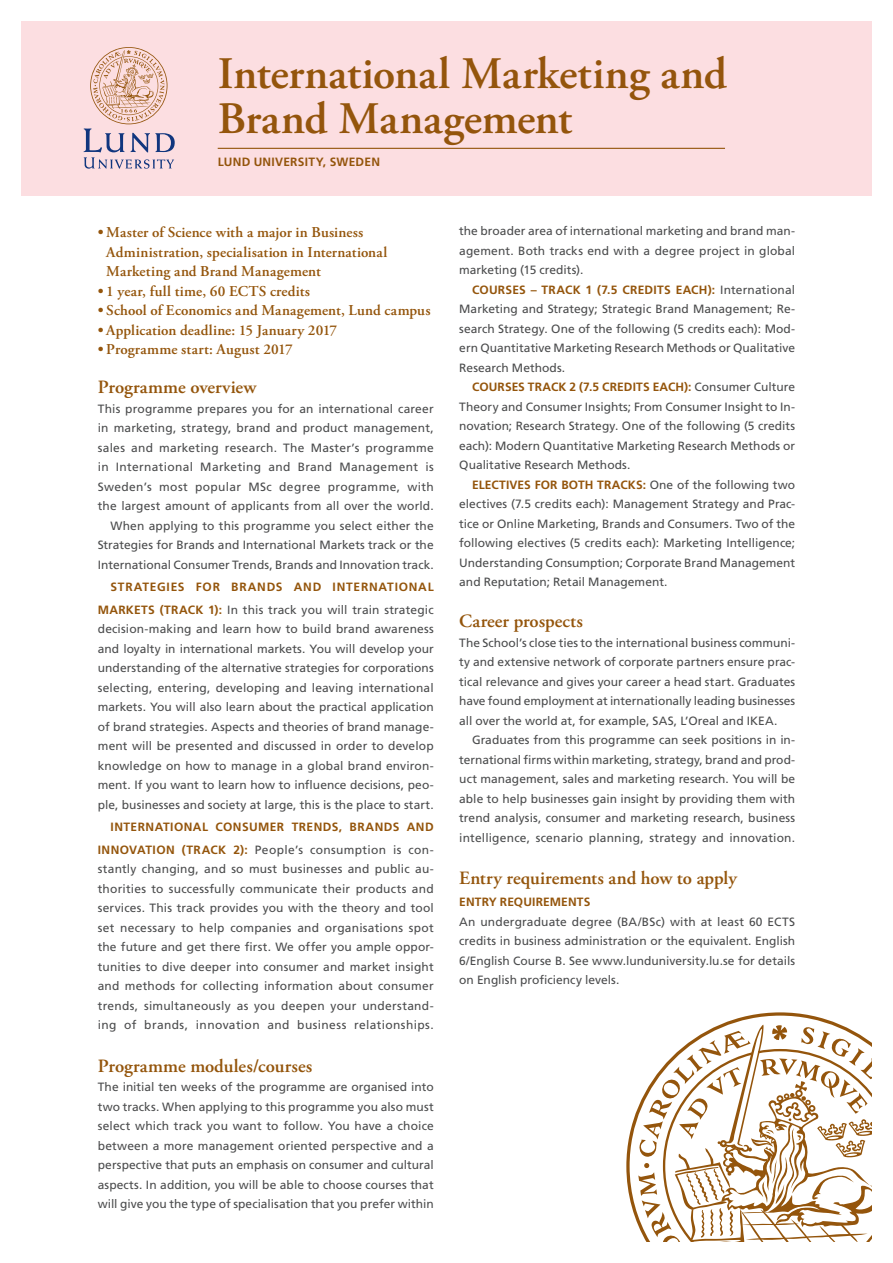
<style>
.page{position:relative;width:893px;height:1263px;background:#fff}
.page>*{position:absolute;margin:0;border:0;box-sizing:border-box;transform-origin:0 0}
.Headline___Programme{font:600 45px/45px "Adobe Garamond Pro";color:#94550c}
.SubHEADLINE{font:600 18.75px "Adobe Garamond Pro";color:#94550c}
.kurser_bodycopy{font:600 18.75px "Adobe Garamond Pro";letter-spacing:-.005em;color:#94550c}
.t1{font:600 15px/19.5px "Adobe Garamond Pro";letter-spacing:.01em;color:#94550c}
.SubHeadline_2{font:12px/19.5px "Frutiger LT Std";letter-spacing:.005em;color:#4b4c4d;text-align:justify}
.kurser_bodycopy-2{font:12px/19.5px "Frutiger LT Std";letter-spacing:.005em;color:#4b4c4d;text-align:justify}
.SubHeadline_2-2{font:700 12px/22.5px "Frutiger LT Std";letter-spacing:.065em;color:#94550c;text-align:right}
.SubHeadline_2-3{font:700 12px/22.5px "Frutiger LT Std";letter-spacing:.04em;color:#94550c;text-align:right}
.Chapter{font:700 12px "Frutiger LT Std";letter-spacing:.02em;color:#94550c}
.SubHeadline_2-4{font:700 12px "Frutiger LT Std";letter-spacing:.005em;color:#94550c}
.s1{font-weight:400;color:#4b4c4d}
.s2{font-weight:700;color:#94550c}
</style>
<div class="page">
<svg style="left:626px;top:1012px;width:208px;height:213px"></svg>
<svg style="left:638px;top:1022px;width:234px;height:220px"></svg>
<div style="left:21px;top:21px;width:851px;height:175px;background:#fcdee1"></div>
<svg style="left:84px;top:47px;width:91px;height:122px"></svg>
<hr style="left:218px;top:148px;width:507px;height:1px;background:#94550c">
<p class="Headline___Programme" style="left:218px;top:52px;width:511px">International Marketing and<br>Brand Management</p>
<p class="Chapter" style="left:218px;top:155px;width:164px">LUND UNIVERSITY, SWEDEN</p>
<p class="t1" style="left:106px;top:223px;width:282px;text-indent:-9px">• Master of Science with a major in Business<br>Administration, specialisation in International<br>Marketing and Brand Management</p>
<p class="t1" style="left:98px;top:281px;width:214px">• 1 year, full time, 60 ECTS credits</p>
<p class="t1" style="left:98px;top:301px;width:334px">• School of Economics and Management, Lund campus</p>
<p class="t1" style="left:98px;top:320px;width:241px">• Application deadline: 15 January 2017</p>
<p class="t1" style="left:98px;top:340px;width:196px">• Programme start: August 2017</p>
<p class="SubHEADLINE" style="left:98px;top:376px;width:160px">Programme overview</p>
<p class="kurser_bodycopy-2" style="left:98px;top:399px;width:337px">This programme prepares you for an international career in marketing, strategy, brand and product management, sales and marketing research. The Master’s programme in International Marketing and Brand Management is Sweden’s most popular MSc degree programme, with the largest amount of applicants from all over the world.</p>
<p class="kurser_bodycopy-2" style="left:98px;top:516px;width:337px;text-indent:13px">When applying to this programme you select either the Strategies for Brands and International Markets track or the International Consumer Trends, Brands and Innovation track.</p>
<p class="SubHeadline_2-2" style="left:98px;top:576px;width:337px">STRATEGIES FOR BRANDS AND INTERNATIONAL<br>MARKETS (TRACK 1): <span class="s1">In this track you will train strategic</span></p>
<p class="SubHeadline_2" style="left:98px;top:619px;width:337px">decision-making and learn how to build brand awareness and loyalty in international markets. You will develop your understanding of the alternative strategies for corporations selecting, entering, developing and leaving international markets. You will also learn about the practical application of brand strategies. Aspects and theories of brand manage&shy;ment will be presented and discussed in order to develop knowledge on how to manage in a global brand environ&shy;ment. If you want to learn how to influence decisions, peo&shy;ple, businesses and society at large, this is the place to start.</p>
<p class="SubHeadline_2-3" style="left:98px;top:816px;width:337px">INTERNATIONAL CONSUMER TRENDS, BRANDS AND<br>INNOVATION (TRACK 2): <span class="s1">People’s consumption is con-</span></p>
<p class="SubHeadline_2" style="left:98px;top:859px;width:337px">stantly changing, and so must businesses and public au&shy;thorities to successfully communicate their products and services. This track provides you with the theory and tool set necessary to help companies and organisations spot the future and get there first. We offer you ample oppor&shy;tunities to dive deeper into consumer and market insight and methods for collecting information about consumer trends, simultaneously as you deepen your understand&shy;ing of brands, innovation and business relationships.</p>
<p class="SubHEADLINE" style="left:98px;top:1055px;width:216px">Programme modules/courses</p>
<p class="SubHeadline_2" style="left:98px;top:1077px;width:337px">The initial ten weeks of the programme are organised into two tracks. When applying to this programme you also must select which track you want to follow. You have a choice between a more management oriented perspective and a perspective that puts an emphasis on consumer and cultural aspects. In addition, you will be able to choose courses that will give you the type of specialisation that you prefer within</p>
<p class="SubHeadline_2" style="left:459px;top:222px;width:337px">the broader area of international marketing and brand man&shy;agement. Both tracks end with a degree project in global marketing (15 credits).</p>
<p class="SubHeadline_2" style="left:459px;top:280px;width:337px;text-indent:13px"><span class="s2">COURSES – TRACK 1 (7.5 CREDITS EACH):</span> International Marketing and Strategy; Strategic Brand Management; Re&shy;search Strategy. One of the following (5 credits each): Mod&shy;ern Quantitative Marketing Research Methods or Qualitative Research Methods.</p>
<p class="SubHeadline_2" style="left:459px;top:378px;width:337px;text-indent:13px"><span class="s2">COURSES TRACK 2 (7.5 CREDITS EACH):</span> Consumer Culture Theory and Consumer Insights; From Consumer Insight to In&shy;novation; Research Strategy. One of the following (5 credits each): Modern Quantitative Marketing Research Methods or Qualitative Research Methods.</p>
<p class="SubHeadline_2" style="left:459px;top:475px;width:337px;text-indent:13px"><span class="s2">ELECTIVES FOR BOTH TRACKS:</span> One of the following two electives (7.5 credits each): Management Strategy and Prac&shy;tice or Online Marketing, Brands and Consumers. Two of the following electives (5 credits each): Marketing Intelligence; Understanding Consumption; Corporate Brand Management and Reputation; Retail Management.</p>
<p class="SubHEADLINE" style="left:459px;top:610px;width:125px">Career prospects</p>
<p class="kurser_bodycopy-2" style="left:459px;top:633px;width:337px">The School’s close ties to the international business communi&shy;ty and extensive network of corporate partners ensure prac&shy;tical relevance and gives your career a head start. Graduates have found employment at internationally leading businesses all over the world at, for example, SAS, L’Oreal and IKEA.</p>
<p class="kurser_bodycopy-2" style="left:459px;top:730px;width:337px;text-indent:13px">Graduates from this programme can seek positions in in&shy;ternational firms within marketing, strategy, brand and prod&shy;uct management, sales and marketing research. You will be able to help businesses gain insight by providing them with trend analysis, consumer and marketing research, business intelligence, scenario planning, strategy and innovation.</p>
<p class="kurser_bodycopy" style="left:459px;top:867px;width:279px">Entry requirements and how to apply</p>
<p class="SubHeadline_2-4" style="left:459px;top:895px;width:133px">ENTRY REQUIREMENTS</p>
<p class="kurser_bodycopy-2" style="left:459px;top:912px;width:337px">An undergraduate degree (BA/BSc) with at least 60 ECTS credits in business administration or the equivalent. English 6/English Course B. See www.lunduniversity.lu.se for details on English proficiency levels.</p>
</div>
